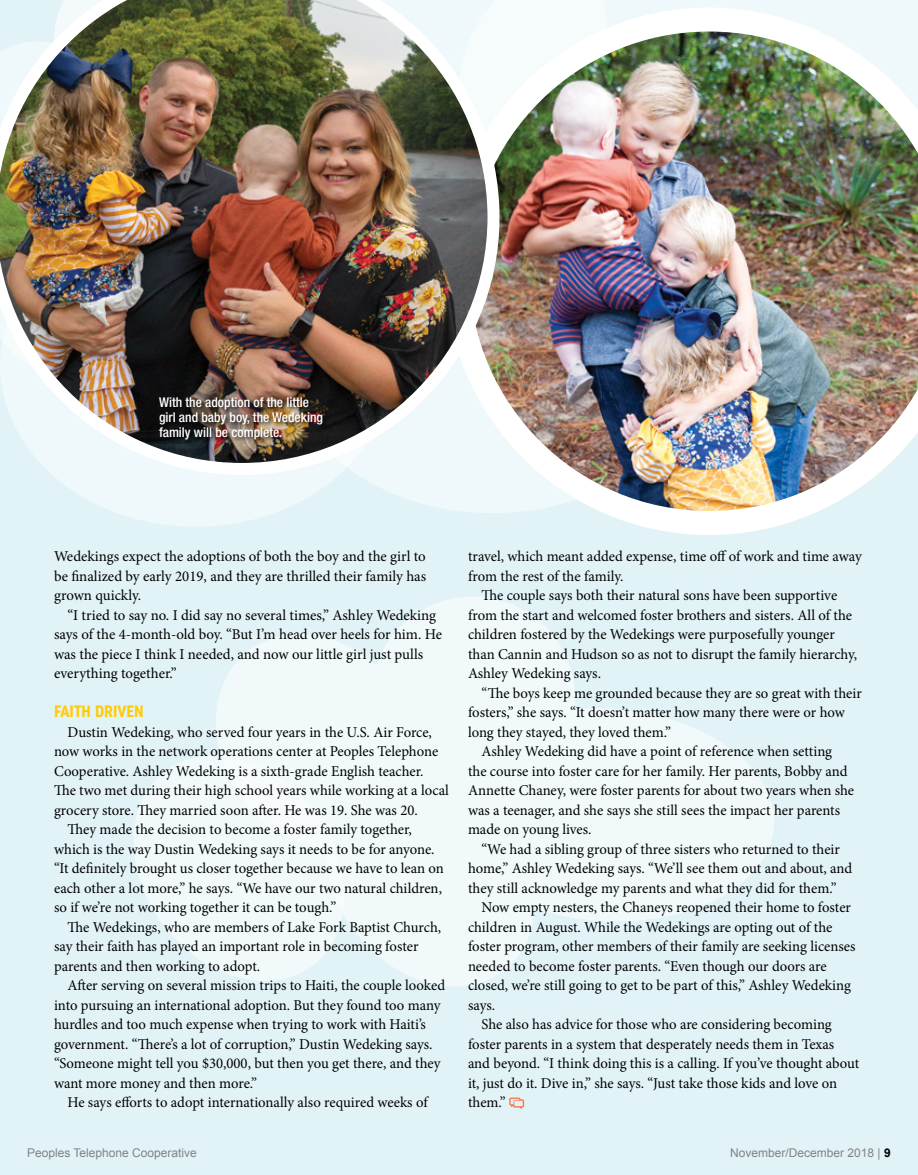
<style>
.page{position:relative;width:918px;height:1175px;background:#fff}
.page>*{position:absolute;margin:0;border:0;box-sizing:border-box;transform-origin:0 0}
.t1{font:700 16.5px "Uniform Condensed";color:#ffcb05}
.t2{font:15px/19.5px "Minion Pro";letter-spacing:-.005em;color:#000;text-align:justify}
.t3{font:500 condensed 13.5px/15px "Helvetica Neue LT Std";color:#fff}
.t4{font:12px "Arial";color:#808285}
.s1{font-weight:700;color:#000}
</style>
<div class="page">
<div style="left:0;top:0;width:918px;height:1174px;background:#e2f3f7"></div>
<svg style="left:134px;top:756px;width:180px;height:225px;fill:#f1f9fb"></svg>
<svg style="left:314px;top:814px;width:218px;height:172px;fill:#f1f9fb"></svg>
<svg style="left:205px;top:634px;width:226px;height:229px;fill:#f1f9fb"></svg>
<svg style="left:432px;top:708px;width:342px;height:219px;fill:#f1f9fb"></svg>
<svg style="left:357px;top:597px;width:232px;height:217px;fill:#f1f9fb"></svg>
<div style="left:0;top:202px;width:392px;height:324px;background:#eff8fa;border-radius:50%"></div>
<div style="left:608px;top:0;width:310px;height:8px;background:#eff8fa"></div>
<img style="left:445px;top:8px;width:473px;height:527px">
<img style="left:0;top:0;width:500px;height:475px">
<div style="left:157px;top:396px;width:170px;height:49px;background:#000;opacity:.75"></div>
<p class="t3" style="left:159px;top:395px;width:166px">With the adoption of the little girl and baby boy, the Wedeking family will be complete.</p>
<p class="t2" style="left:54px;top:547px;width:374px">Wedekings expect the adoptions of both the boy and the girl to be finalized by early 2019, and they are thrilled their family has grown quickly.</p>
<p class="t2" style="left:54px;top:605px;width:390px;text-align:left;text-indent:13px">“I tried to say no. I did say no several times,” Ashley Wedeking says of the 4-month-old boy. “But I’m head over heels for him. He was the piece I think I needed, and now our little girl just pulls everything together.”</p>
<p class="t1" style="left:54px;top:701px;width:91px">FAITH DRIVEN</p>
<p class="t2" style="left:68px;top:722px;width:366px">Dustin Wedeking, who served four years in the U.S. Air Force,</p>
<p class="t2" style="left:54px;top:742px;width:386px">now works in the network operations center at Peoples Telephone</p>
<p class="t2" style="left:54px;top:761px;width:371px">Cooperative. Ashley Wedeking is a sixth-grade English teacher.</p>
<p class="t2" style="left:54px;top:781px;width:396px">The two met during their high school years while working at a local</p>
<p class="t2" style="left:54px;top:800px;width:365px">grocery store. They married soon after. He was 19. She was 20.</p>
<p class="t2" style="left:68px;top:820px;width:346px">They made the decision to become a foster family together,</p>
<p class="t2" style="left:54px;top:839px;width:382px">which is the way Dustin Wedeking says it needs to be for anyone.</p>
<p class="t2" style="left:54px;top:859px;width:391px">“It definitely brought us closer together because we have to lean on</p>
<p class="t2" style="left:54px;top:878px;width:390px">each other a lot more,” he says. “We have our two natural children,</p>
<p class="t2" style="left:54px;top:898px;width:284px">so if we’re not working together it can be tough.”</p>
<p class="t2" style="left:68px;top:917px;width:375px">The Wedekings, who are members of Lake Fork Baptist Church,</p>
<p class="t2" style="left:54px;top:937px;width:366px">say their faith has played an important role in becoming foster</p>
<p class="t2" style="left:54px;top:956px;width:208px">parents and then working to adopt.</p>
<p class="t2" style="left:68px;top:976px;width:379px">After serving on several mission trips to Haiti, the couple looked</p>
<p class="t2" style="left:54px;top:995px;width:388px">into pursuing an international adoption. But they found too many</p>
<p class="t2" style="left:54px;top:1015px;width:374px">hurdles and too much expense when trying to work with Haiti’s</p>
<p class="t2" style="left:54px;top:1034px;width:380px">government. “There’s a lot of corruption,” Dustin Wedeking says.</p>
<p class="t2" style="left:54px;top:1054px;width:388px">“Someone might tell you $30,000, but then you get there, and they</p>
<p class="t2" style="left:54px;top:1073px;width:205px">want more money and then more.”</p>
<p class="t2" style="left:68px;top:1093px;width:362px">He says efforts to adopt internationally also required weeks of</p>
<p class="t2" style="left:468px;top:547px;width:395px">travel, which meant added expense, time off of work and time away</p>
<p class="t2" style="left:468px;top:566px;width:157px">from the rest of the family.</p>
<p class="t2" style="left:481px;top:586px;width:357px">The couple says both their natural sons have been supportive</p>
<p class="t2" style="left:468px;top:605px;width:386px">from the start and welcomed foster brothers and sisters. All of the</p>
<p class="t2" style="left:468px;top:625px;width:368px">children fostered by the Wedekings were purposefully younger</p>
<p class="t2" style="left:468px;top:644px;width:391px">than Cannin and Hudson so as not to disrupt the family hierarchy,</p>
<p class="t2" style="left:468px;top:664px;width:135px">Ashley Wedeking says.</p>
<p class="t2" style="left:481px;top:683px;width:382px">“The boys keep me grounded because they are so great with their</p>
<p class="t2" style="left:468px;top:703px;width:378px">fosters,” she says. “It doesn’t matter how many there were or how</p>
<p class="t2" style="left:468px;top:722px;width:205px">long they stayed, they loved them.”</p>
<p class="t2" style="left:481px;top:742px;width:352px">Ashley Wedeking did have a point of reference when setting</p>
<p class="t2" style="left:468px;top:761px;width:381px">the course into foster care for her family. Her parents, Bobby and</p>
<p class="t2" style="left:468px;top:781px;width:388px">Annette Chaney, were foster parents for about two years when she</p>
<p class="t2" style="left:468px;top:800px;width:374px">was a teenager, and she says she still sees the impact her parents</p>
<p class="t2" style="left:468px;top:820px;width:125px">made on young lives.</p>
<p class="t2" style="left:481px;top:839px;width:360px">“We had a sibling group of three sisters who returned to their</p>
<p class="t2" style="left:468px;top:859px;width:386px">home,” Ashley Wedeking says. “We’ll see them out and about, and</p>
<p class="t2" style="left:468px;top:878px;width:370px">they still acknowledge my parents and what they did for them.”</p>
<p class="t2" style="left:481px;top:898px;width:371px">Now empty nesters, the Chaneys reopened their home to foster</p>
<p class="t2" style="left:468px;top:917px;width:366px">children in August. While the Wedekings are opting out of the</p>
<p class="t2" style="left:468px;top:937px;width:389px">foster program, other members of their family are seeking licenses</p>
<p class="t2" style="left:468px;top:956px;width:360px">needed to become foster parents. “Even though our doors are</p>
<p class="t2" style="left:468px;top:976px;width:384px">closed, we’re still going to get to be part of this,” Ashley Wedeking</p>
<p class="t2" style="left:468px;top:995px;width:29px">says.</p>
<p class="t2" style="left:481px;top:1015px;width:352px">She also has advice for those who are considering becoming</p>
<p class="t2" style="left:468px;top:1034px;width:368px">foster parents in a system that desperately needs them in Texas</p>
<p class="t2" style="left:468px;top:1054px;width:393px">and beyond. “I think doing this is a calling. If you’ve thought about</p>
<p class="t2" style="left:468px;top:1073px;width:371px">it, just do it. Dive in,” she says. “Just take those kids and love on</p>
<p class="t2" style="left:468px;top:1093px;width:39px">them.”</p>
<p class="t4" style="left:27px;top:1144px;width:171px">Peoples Telephone Cooperative</p>
<p class="t4" style="left:730px;top:1144px;width:162px">November/December 2018 | <span class="s1">9</span></p>
</div>
